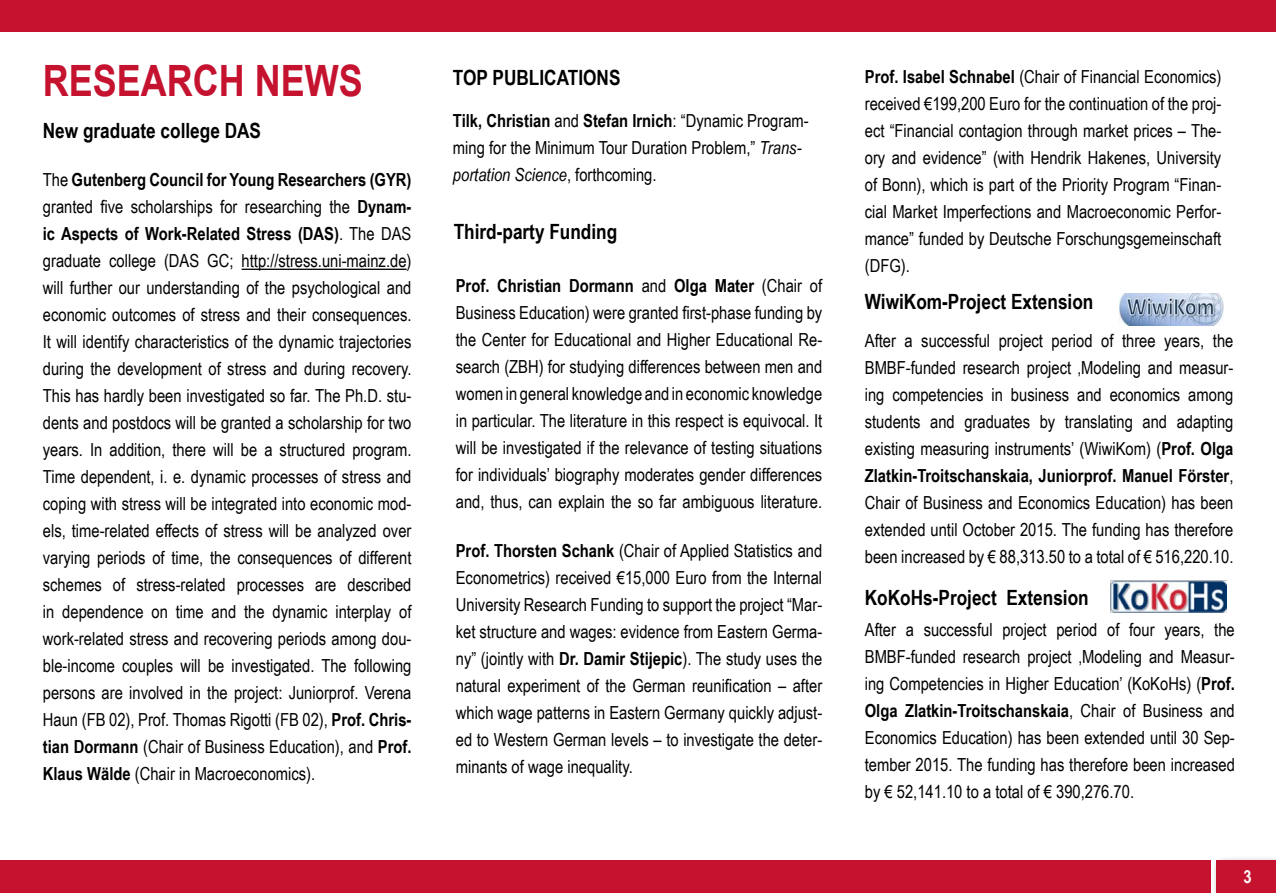
<style>
.page{position:relative;width:1276px;height:893px;background:#fff}
.page>*{position:absolute;margin:0;border:0;box-sizing:border-box;transform-origin:0 0}
.t1{font:700 43.2px "Arial";color:#c4122f;scale:.83 1}
.t2{font:700 21px "Arial Narrow";color:#000}
.t3{font:18px/27px "Arial Narrow";color:#000;text-align:justify}
.t4{font:700 18px "Arial Narrow";color:#fff}
.s1{font-weight:700}
.s2{font-style:italic}
</style>
<div class="page">
<div style="left:1211px;top:855px;width:65px;height:38px;background:#000;opacity:.6"></div>
<div style="left:1216px;top:860px;width:60px;height:33px;background:#c4122f"></div>
<div style="left:0;top:860px;width:1210px;height:33px;background:#c4122f"></div>
<div style="left:0;top:0;width:1276px;height:32px;background:#c4122f"></div>
<hr style="left:242px;top:269px;width:164px;height:1px;background:#000">
<img style="left:1119px;top:293px;width:104px;height:32px">
<img style="left:1110px;top:580px;width:117px;height:32px">
<h1 class="t1" style="left:43px;top:52px;width:387px">RESEARCH NEWS</h1>
<p class="t2" style="left:43px;top:115px;width:220px">New graduate college DAS</p>
<p class="t3" style="left:43px;top:166px;width:370px">The <span class="s1">Gutenberg Council for Young Researchers (GYR) </span>granted five scholarships for researching the <span class="s1">Dynam&shy;ic Aspects of Work-Related Stress (DAS)</span>. The DAS graduate college (DAS GC; http://stress.uni-mainz.de) will further our understanding of the psychological and economic outcomes of stress and their consequences.<br>It will identify characteristics of the dynamic trajectories during the development of stress and during recovery.<br>This has hardly been investigated so far. The Ph.D. stu&shy;dents and postdocs will be granted a scholarship for two years. In addition, there will be a structured program.<br>Time dependent, i. e. dynamic processes of stress and coping with stress will be integrated into economic mod&shy;els, time-related effects of stress will be analyzed over varying periods of time, the consequences of different schemes of stress-related processes are described in dependence on time and the dynamic interplay of work-related stress and recovering periods among dou&shy;ble-income couples will be investigated. The following persons are involved in the project: Juniorprof. Verena Haun (FB 02), Prof. Thomas Rigotti (FB 02), <span class="s1">Prof. Chris&shy;tian Dormann</span> (Chair of Business Education), and <span class="s1">Prof.<br>Klaus Wälde</span> (Chair in Macroeconomics).</p>
<p class="t2" style="left:453px;top:62px;width:169px">TOP PUBLICATIONS</p>
<p class="t3" style="left:453px;top:107px;width:357px;text-align:left"><span class="s1">Tilk, Christian</span> and <span class="s1">Stefan Irnich</span>: “Dynamic Program&shy;ming for the Minimum Tour Duration Problem,” <span class="s2">Trans&shy;portation Science</span>, forthcoming.</p>
<p class="t2" style="left:454px;top:215px;width:165px">Third-party Funding</p>
<p class="t3" style="left:456px;top:271px;width:368px"><span class="s1">Prof. Christian Dormann</span> and <span class="s1">Olga Mater</span> (Chair of Business Education) were granted first-phase funding by the Center for Educational and Higher Educational Re&shy;search (ZBH) for studying differences between men and women in general knowledge and in economic knowledge in particular. The literature in this respect is equivocal. It will be investigated if the relevance of testing situations for individuals’ biography moderates gender differences and, thus, can explain the so far ambiguous literature.</p>
<p class="t3" style="left:456px;top:537px;width:368px"><span class="s1">Prof. Thorsten Schank</span> (Chair of Applied Statistics and Econometrics) received €15,000 Euro from the Internal University Research Funding to support the project “Mar&shy;ket structure and wages: evidence from Eastern Germa&shy;ny” (jointly with <span class="s1">Dr. Damir Stijepic</span>). The study uses the natural experiment of the German reunification – after which wage patterns in Eastern Germany quickly adjust&shy;ed to Western German levels – to investigate the deter&shy;minants of wage inequality.</p>
<p class="t3" style="left:865px;top:63px;width:358px"><span class="s1">Prof. Isabel Schnabel</span> (Chair of Financial Economics) received €199,200 Euro for the continuation of the proj&shy;ect “Financial contagion through market prices – The&shy;ory and evidence” (with Hendrik Hakenes, University of Bonn), which is part of the Priority Program “Finan&shy;cial Market Imperfections and Macroeconomic Perfor&shy;mance” funded by Deutsche Forschungsgemeinschaft (DFG).</p>
<p class="t2" style="left:865px;top:285px;width:230px">WiwiKom-Project Extension</p>
<p class="t3" style="left:865px;top:326px;width:370px">After a successful project period of three years, the BMBF-funded research project ‚Modeling and measur&shy;ing competencies in business and economics among students and graduates by translating and adapting existing measuring instruments’ (WiwiKom) (<span class="s1">Prof. Olga Zlatkin-Troitschanskaia, Juniorprof. Manuel Förster</span>, Chair of Business and Economics Education) has been extended until October 2015. The funding has therefore been increased by € 88,313.50 to a total of € 516,220.10.</p>
<p class="t2" style="left:865px;top:582px;width:225px">KoKoHs-Project Extension</p>
<p class="t3" style="left:865px;top:616px;width:371px">After a successful project period of four years, the BMBF-funded research project ‚Modeling and Measur&shy;ing Competencies in Higher Education’ (KoKoHs) (<span class="s1">Prof.<br>Olga Zlatkin-Troitschanskaia</span>, Chair of Business and Economics Education) has been extended until 30 Sep&shy;tember 2015. The funding has therefore been increased by € 52,141.10 to a total of € 390,276.70.</p>
<p class="t4" style="left:1243px;top:863px;width:10px">3</p>
</div>
